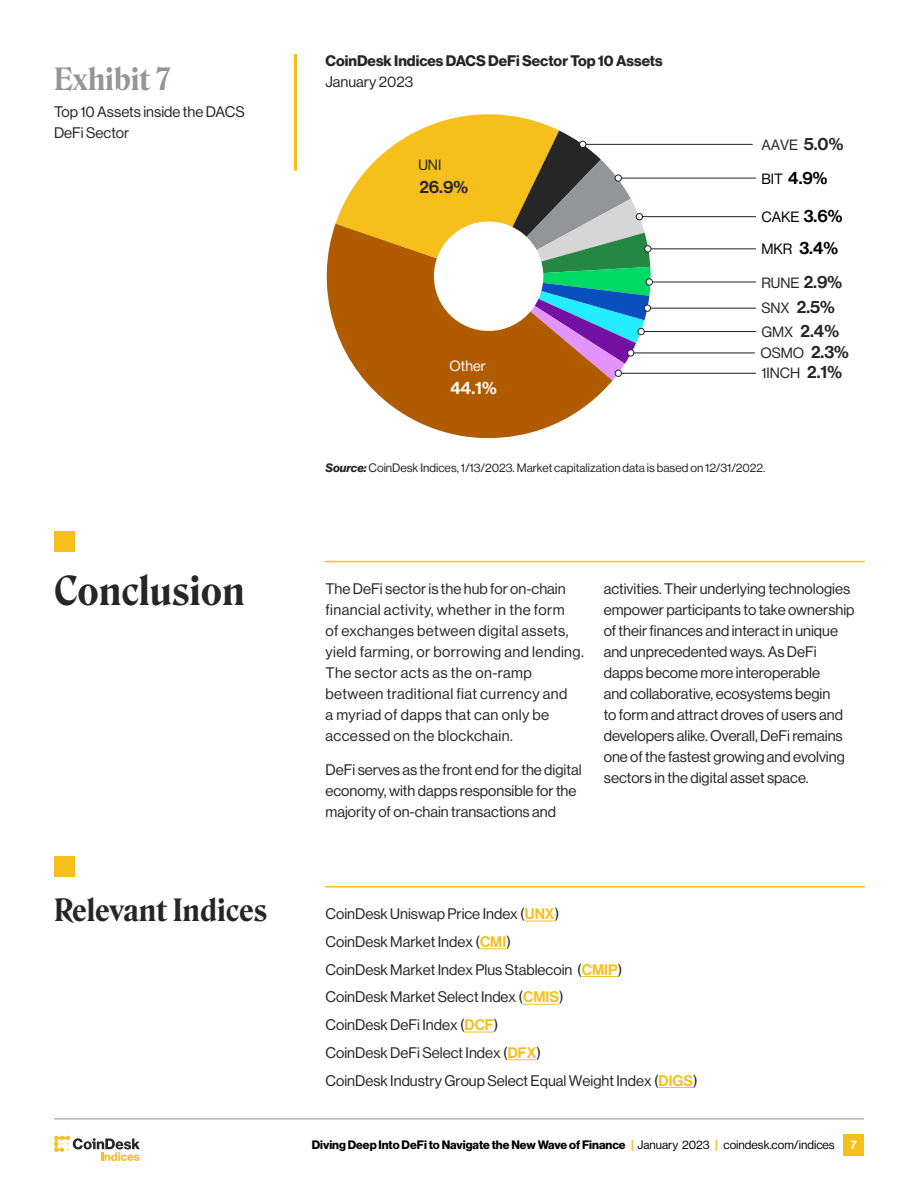
<style>
.page{position:relative;width:918px;height:1188px;background:#fff}
.page>*{position:absolute;margin:0;border:0;box-sizing:border-box;transform-origin:0 0}
.t1{font:700 39px "Roslindale Deck Narrow";color:#262626}
.t2{font:700 30px "Roslindale Deck Narrow";color:#262626}
.t3{font:700 30px "Roslindale Deck Narrow";color:#939598}
.t4{font:17.55px "N Haas Grotesk DS Std 65 Md";color:#262626}
.t5{font:17.55px "N Haas Grotesk DS Std 65 Md";color:#000}
.t6{font:17.55px "N Haas Grotesk DS Std 65 Md";color:#fff}
.t7{font:15px/21px "N Haas Grotesk DS Std 55 Rg";color:#262626}
.t8{font:15px/21px "N Haas Grotesk DS Std 55 Rg";letter-spacing:.025em;color:#262626}
.t9{font:15px "N Haas Grotesk DS Std 75 Bd";color:#262626}
.t10{font:14.55px "N Haas Grotesk DS Std 55 Rg";color:#262626}
.t11{font:14.55px "N Haas Grotesk DS Std 55 Rg";color:#000}
.t12{font:14.55px "N Haas Grotesk DS Std 55 Rg";color:#fff}
.t13{font:12px "N Haas Grotesk DS Std 75 Bd";color:#000}
.t14{font:12px "N Haas Grotesk DS Std 55 Rg";color:#262626}
.t15{font:12px "N Haas Grotesk DS Std 65 Md";color:#fff}
.s1{font-family:"N Haas Grotesk DS Std 65 Md";font-size:17.55px}
.s2{font-family:"N Haas Grotesk DS Std 55 Rg";font-size:14.55px}
.s3{font-family:"N Haas Grotesk DS Std 76 Bd It"}
.s4{font-family:"N Haas Grotesk DS Std 65 Md";color:#f7bf1d}
.s5{font-family:"N Haas Grotesk DS Std 95 Blk";color:#f7bf1d}
.s6{font-family:"N Haas Grotesk DS Std 55 Rg"}
</style>
<div class="page">
<div style="left:843px;top:1134px;width:21px;height:21px;background:#f7bf1d"></div>
<svg style="left:54px;top:1136px;width:86px;height:25px"></svg>
<hr style="left:54px;top:1119px;width:810px;height:1px;background:#939598">
<hr style="left:294px;top:54px;width:3px;height:117px;background:#f7bf1d">
<svg style="left:326px;top:225px;width:286px;height:213px;fill:#b05b00"></svg>
<hr style="left:647px;top:308px;width:109px;height:1px;background:#231f20">
<hr style="left:631px;top:353px;width:124px;height:1px;background:#231f20">
<hr style="left:649px;top:282px;width:107px;height:1px;background:#231f20">
<div style="left:646px;top:278px;width:7px;height:8px;border:1px solid #231f20;border-radius:50%"></div>
<hr style="left:618px;top:373px;width:138px;height:1px;background:#231f20">
<hr style="left:641px;top:331px;width:115px;height:1px;background:#231f20">
<hr style="left:648px;top:248px;width:108px;height:1px;background:#231f20">
<hr style="left:639px;top:216px;width:117px;height:1px;background:#231f20">
<hr style="left:618px;top:178px;width:138px;height:1px;background:#231f20">
<svg style="left:335px;top:114px;width:316px;height:267px"></svg>
<div style="left:615px;top:175px;width:7px;height:7px;border:1px solid #231f20;border-radius:50%"></div>
<hr style="left:583px;top:144px;width:170px;height:1px;background:#231f20">
<div style="left:580px;top:141px;width:6px;height:7px;background:#fff;border-radius:50%"></div>
<div style="left:579px;top:141px;width:7px;height:7px;border:1px solid #231f20;border-radius:50%"></div>
<div style="left:54px;top:531px;width:21px;height:21px;background:#f7bf1d"></div>
<hr style="left:325px;top:561px;width:540px;height:1px;background:#f7bf1d">
<hr style="left:525px;top:921px;width:30px;height:1px;background:#f7bf1d">
<svg style="left:480px;top:948px;width:26px;height:1px"></svg>
<hr style="left:582px;top:976px;width:36px;height:1px;background:#f7bf1d">
<hr style="left:523px;top:1004px;width:36px;height:1px;background:#f7bf1d">
<svg style="left:465px;top:1032px;width:29px;height:1px"></svg>
<svg style="left:508px;top:1059px;width:28px;height:1px"></svg>
<hr style="left:659px;top:1087px;width:34px;height:1px;background:#f7bf1d">
<div style="left:54px;top:856px;width:21px;height:21px;background:#f7bf1d"></div>
<hr style="left:325px;top:886px;width:540px;height:1px;background:#f7bf1d">
<h2 class="t3" style="left:54px;top:53px;width:117px">Exhibit 7</h2>
<p class="t7" style="left:54px;top:102px;width:192px">Top 10 Assets inside the DACS<br>DeFi Sector</p>
<p class="t9" style="left:326px;top:52px;width:339px">CoinDesk Indices DACS DeFi Sector Top 10 Assets</p>
<p class="t7" style="left:326px;top:71px;width:89px">January 2023</p>
<p class="t10" style="left:418px;top:157px;width:24px">UNI</p>
<p class="t4" style="left:419px;top:176px;width:50px">26.9%</p>
<p class="t12" style="left:450px;top:358px;width:38px">Other</p>
<p class="t6" style="left:451px;top:377px;width:48px">44.1%</p>
<p class="t10" style="left:761px;top:137px;width:83px">AAVE <span class="s1">5.0%</span></p>
<p class="t5" style="left:761px;top:167px;width:68px"><span class="s2">BIT</span> 4.9%</p>
<p class="t11" style="left:761px;top:209px;width:83px">CAKE <span class="s1">3.6%</span></p>
<p class="t5" style="left:761px;top:238px;width:78px"><span class="s2">MKR</span> 3.4%</p>
<p class="t10" style="left:761px;top:274px;width:82px">RUNE <span class="s1">2.9%</span></p>
<p class="t4" style="left:761px;top:297px;width:75px"><span class="s2">SNX</span> 2.5%</p>
<p class="t10" style="left:760px;top:344px;width:90px">OSMO <span class="s1">2.3%</span></p>
<p class="t4" style="left:761px;top:321px;width:79px"><span class="s2">GMX</span> 2.4%</p>
<p class="t10" style="left:761px;top:365px;width:82px">1INCH <span class="s1">2.1%</span></p>
<p class="t14" style="left:326px;top:461px;width:441px"><span class="s3">Source:</span> CoinDesk Indices, 1/13/2023. Market capitalization data is based on 12/31/2022.</p>
<h1 class="t1" style="left:54px;top:557px;width:192px">Conclusion</h1>
<p class="t8" style="left:326px;top:578px;width:260px">The DeFi sector is the hub for on-chain financial activity, whether in the form<br>of exchanges between digital assets, yield farming, or borrowing and lending.<br>The sector acts as the on-ramp between traditional fiat currency and<br>a myriad of dapps that can only be accessed on the blockchain.</p>
<p class="t7" style="left:326px;top:760px;width:258px">DeFi serves as the front end for the digital economy, with dapps responsible for the majority of on-chain transactions and</p>
<p class="t7" style="left:604px;top:578px;width:252px">activities. Their underlying technologies empower participants to take ownership of their finances and interact in unique and unprecedented ways. As DeFi dapps become more interoperable<br>and collaborative, ecosystems begin<br>to form and attract droves of users and developers alike. Overall, DeFi remains one of the fastest growing and evolving sectors in the digital asset space.</p>
<h2 class="t2" style="left:54px;top:884px;width:215px">Relevant Indices</h2>
<p class="t7" style="left:326px;top:900px;width:374px;line-height:27.8px">CoinDesk Uniswap Price Index (<span class="s4">UNX</span>)<br>CoinDesk Market Index (<span class="s4">CMI</span>)<br>CoinDesk Market Index Plus Stablecoin (<span class="s4">CMIP</span>)<br>CoinDesk Market Select Index (<span class="s4">CMIS</span>)<br>CoinDesk DeFi Index (<span class="s4">DCF</span>)<br>CoinDesk DeFi Select Index (<span class="s4">DFX</span>)<br>CoinDesk Industry Group Select Equal Weight Index (<span class="s4">DIGS</span>)</p>
<p class="t13" style="left:312px;top:1138px;width:524px">Diving Deep Into DeFi to Navigate the New Wave of Finance <span class="s5">|</span> <span class="s6">January 2023</span> <span class="s5">|</span> <span class="s6">coindesk.com/indices</span></p>
<p class="t15" style="left:850px;top:1138px;width:8px">7</p>
</div>
